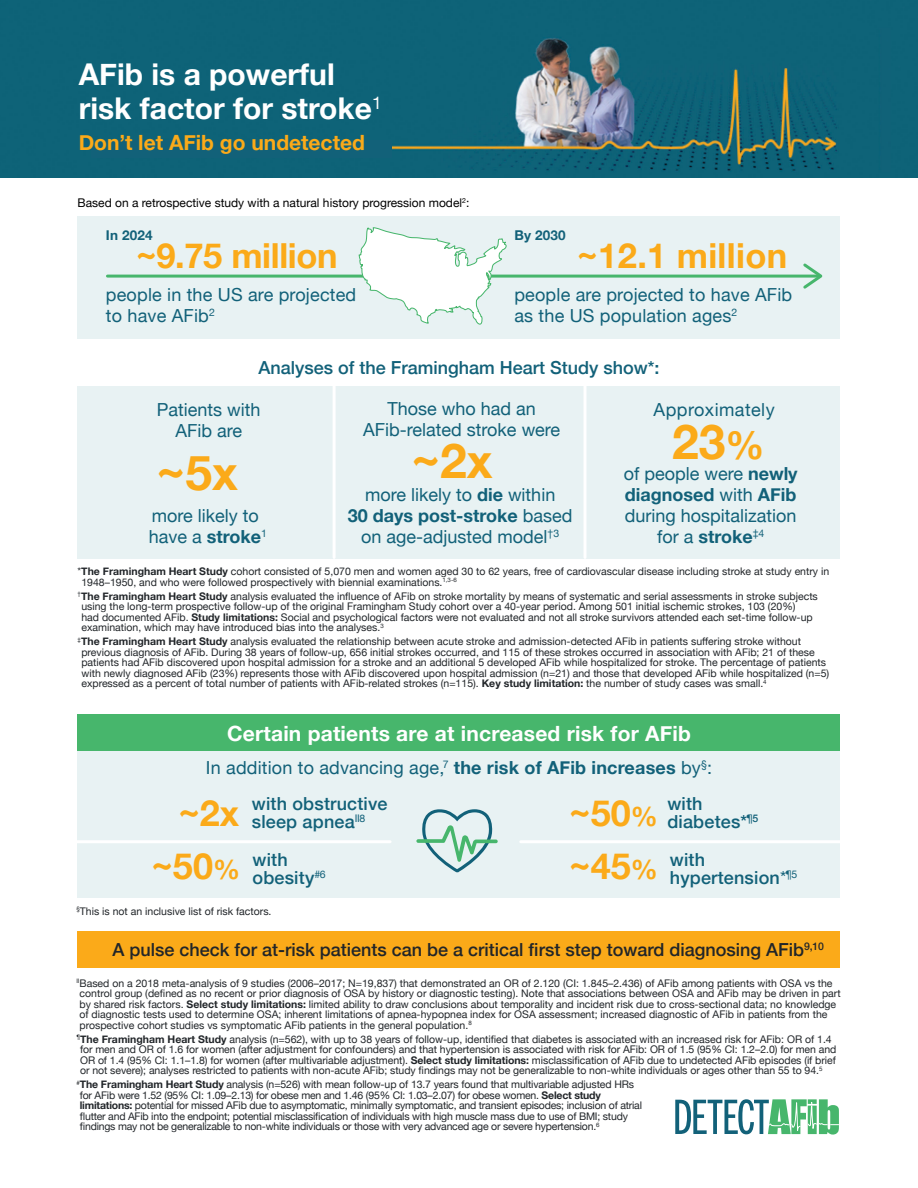
<style>
.page{position:relative;width:918px;height:1188px;background:#fff}
.page>*{position:absolute;margin:0;border:0;box-sizing:border-box;transform-origin:0 0}
.t1{font:700 48px "Helvetica Neue";color:#fbaa19}
.t2{font:700 36px/53.2px "Helvetica Neue";color:#fbaa19}
.t3{font:700 34.5px "Helvetica Neue";color:#fbaa19}
.t4{font:700 30px/34.5px "Helvetica Neue";color:#fff}
.t5{font:700 21px "Helvetica Neue";letter-spacing:.01em;color:#fff}
.t6{font:700 21px "Helvetica Neue";color:#fbaa19}
.t7{font:18px/21px "Helvetica Neue";color:#126179;text-align:center}
.t8{font:500 18px/18px "Helvetica Neue";letter-spacing:.01em;color:#126179}
.t9{font:500 18px "Helvetica Neue";color:#212529}
.t10{font:18px "Helvetica Neue";letter-spacing:.025em;color:#126179}
.t11{font:700 13.5px "Helvetica Neue";letter-spacing:.01em;color:#126179}
.t12{font:12px "Helvetica Neue";color:#000}
.t13{font:10.5px/10.5px "Helvetica Neue";color:#212529}
.t14{font:10.5px/10.5px "Helvetica Neue";letter-spacing:-.02em;color:#212529}
.t15{font:10.5px "Helvetica Neue";color:#126179}
.s1{font-weight:700}
.s2{font-size:39px}
.s3{font-size:27px}
.s4{font-weight:400}
</style>
<div class="page">
<div style="left:78px;top:216px;width:762px;height:122px;background:#e8f2f3"></div>
<img style="left:0;top:0;width:918px;height:177px">
<div style="left:91px;top:141px;width:301px;height:17px;background:#126179"></div>
<svg style="left:675px;top:1099px;width:164px;height:35px"></svg>
<svg style="left:801px;top:263px;width:22px;height:26px"></svg>
<hr style="left:107px;top:275px;width:710px;height:3px;background:#47b66c">
<svg style="left:358px;top:227px;width:150px;height:98px"></svg>
<div style="left:78px;top:386px;width:762px;height:173px;background:#e8f2f3"></div>
<hr style="left:333px;top:383px;width:3px;height:174px;background:#fff">
<hr style="left:584px;top:383px;width:3px;height:174px;background:#fff">
<div style="left:78px;top:932px;width:762px;height:36px;background:#fbaa19"></div>
<div style="left:78px;top:741px;width:762px;height:157px;background:#e8f2f3"></div>
<hr style="left:71px;top:840px;width:319px;height:3px;background:#fff">
<hr style="left:521px;top:840px;width:326px;height:3px;background:#fff">
<svg style="left:416px;top:809px;width:82px;height:63px"></svg>
<div style="left:78px;top:714px;width:762px;height:37px;background:#47b66c"></div>
<h3 class="t4" style="left:79px;top:58px;width:305px">AFib is a powerful risk factor for stroke<sup>1</sup></h3>
<h3 class="t6" style="left:79px;top:126px;width:288px">Don’t let AFib go undetected</h3>
<p class="t12" style="left:78px;top:194px;width:393px">Based on a retrospective study with a natural history progression model<sup>2</sup>:</p>
<p class="t11" style="left:106px;top:225px;width:48px">In 2024</p>
<p class="t11" style="left:514px;top:225px;width:53px">By 2030</p>
<h3 class="t3" style="left:136px;top:229px;width:203px">~9.75 million</h3>
<h3 class="t3" style="left:577px;top:229px;width:211px">~12.1 million</h3>
<h3 class="t7" style="left:106px;top:285px;width:252px;text-align:left">people in the US are projected to have AFib<sup>2</sup></h3>
<h3 class="t7" style="left:514px;top:285px;width:279px;text-align:left">people are projected to have AFib as the US population ages<sup>2</sup></h3>
<h3 class="t8" style="left:258px;top:358px;width:403px">Analyses of the Framingham Heart Study show*:</h3>
<h3 class="t7" style="left:363px;top:399px;width:199px">Those who had an<br>AFib-related stroke were</h3>
<h3 class="t10" style="left:654px;top:397px;width:123px">Approximately</h3>
<h3 class="t7" style="left:624px;top:464px;width:175px">of people were <span class="s1">newly diagnosed</span> with <span class="s1">AFib </span>during hospitalization for a <span class="s1">stroke</span><sup>‡4</sup></h3>
<h3 class="t7" style="left:157px;top:400px;width:105px">Patients with<br>AFib are</h3>
<h1 class="t1" style="left:672px;top:404px;width:94px">23<span class="s2">%</span></h1>
<h1 class="t1" style="left:411px;top:424px;width:83px">~2x</h1>
<h1 class="t1" style="left:157px;top:436px;width:83px">~5x</h1>
<h3 class="t7" style="left:348px;top:485px;width:226px">more likely to <span class="s1">die</span> within<br><span class="s1">30 days post-stroke</span> based on age-adjusted model<sup>†3</sup></h3>
<p class="t13" style="left:81px;top:567px;width:749px;text-indent:-4px">*<span class="s1">The Framingham Heart Study</span> cohort consisted of 5,070 men and women aged 30 to 62 years, free of cardiovascular disease including stroke at study entry in<br>1948–1950, and who were followed prospectively with biennial examinations.<sup>1,3-6</sup></p>
<p class="t13" style="left:81px;top:592px;width:738px;text-indent:-4px"><sup>†</sup><span class="s1">The Framingham Heart Study</span> analysis evaluated the influence of AFib on stroke mortality by means of systematic and serial assessments in stroke subjects using the long-term prospective follow-up of the original Framingham Study cohort over a 40-year period. Among 501 initial ischemic strokes, 103 (20%)<br>had documented AFib. <span class="s1">Study limitations:</span> Social and psychological factors were not evaluated and not all stroke survivors attended each set-time follow-up examination, which may have introduced bias into the analyses.<sup>3</sup></p>
<p class="t13" style="left:81px;top:637px;width:749px;text-indent:-4px"><sup>‡</sup><span class="s1">The Framingham Heart Study</span> analysis evaluated the relationship between acute stroke and admission-detected AFib in patients suffering stroke without previous diagnosis of AFib. During 38 years of follow-up, 656 initial strokes occurred, and 115 of these strokes occurred in association with AFib; 21 of these patients had AFib discovered upon hospital admission for a stroke and an additional 5 developed AFib while hospitalized for stroke. The percentage of patients with newly diagnosed AFib (23%) represents those with AFib discovered upon hospital admission (n=21) and those that developed AFib while hospitalized (n=5) expressed as a percent of total number of patients with AFib-related strokes (n=115). <span class="s1">Key study limitation:</span> the number of study cases was small.<sup>4</sup></p>
<h3 class="t7" style="left:149px;top:506px;width:120px;text-align:left">more likely to have a <span class="s1">stroke</span><sup>1</sup></h3>
<h3 class="t5" style="left:227px;top:717px;width:465px">Certain patients are at increased risk for AFib</h3>
<h3 class="t7" style="left:206px;top:759px;width:508px">In addition to advancing age,<sup>7</sup> <span class="s1">the risk of AFib increases</span> by<sup>§</sup>:</h3>
<h2 class="t2" style="left:178px;top:788px;width:62px">~2x</h2>
<h2 class="t2" style="left:151px;top:841px;width:90px">~50<span class="s3">%</span></h2>
<h3 class="t8" style="left:252px;top:793px;width:137px">with obstructive sleep apnea<sup>II8</sup></h3>
<h3 class="t8" style="left:253px;top:849px;width:75px">with obesity<sup>#6</sup></h3>
<h2 class="t2" style="left:569px;top:788px;width:90px">~50<span class="s3">% </span>~45<span class="s3">%</span></h2>
<h3 class="t8" style="left:667px;top:793px;width:92px">with diabetes*<sup>¶5</sup></h3>
<h3 class="t8" style="left:670px;top:849px;width:118px">with hypertension<span class="s4">*</span></h3>
<p class="t15" style="left:786px;top:866px;width:13px">¶5</p>
<p class="t13" style="left:76px;top:907px;width:197px"><sup>§</sup>This is not an inclusive list of risk factors.</p>
<h3 class="t9" style="left:112px;top:936px;width:713px">A pulse check for at-risk patients can be a critical first step toward diagnosing AFib<sup>9,10</sup></h3>
<p class="t13" style="left:80px;top:978px;width:763px;text-indent:-3px"><sup>II</sup>Based on a 2018 meta-analysis of 9 studies (2006–2017; N=19,837) that demonstrated an OR of 2.120 (CI: 1.845–2.436) of AFib among patients with OSA vs the control group (defined as no recent or prior diagnosis of OSA by history or diagnostic testing). Note that associations between OSA and AFib may be driven in part by shared risk factors. <span class="s1">Select study limitations:</span> limited ability to draw conclusions about temporality and incident risk due to cross-sectional data; no knowledge of diagnostic tests used to determine OSA; inherent limitations of apnea-hypopnea index for OSA assessment; increased diagnostic of AFib in patients from the prospective cohort studies vs symptomatic AFib patients in the general population.<sup>8</sup></p>
<p class="t13" style="left:80px;top:1034px;width:758px;text-indent:-4px"><sup>¶</sup><span class="s1">The Framingham Heart Study</span> analysis (n=562), with up to 38 years of follow-up, identified that diabetes is associated with an increased risk for AFib: OR of 1.4 for men and OR of 1.6 for women (after adjustment for confounders) and that hypertension is associated with risk for AFib: OR of 1.5 (95% CI: 1.2–2.0) for men and OR of 1.4 (95% CI: 1.1–1.8) for women (after multivariable adjustment). <span class="s1">Select study limitations:</span> misclassification of AFib due to undetected AFib episodes (if brief or not severe); analyses restricted to patients with non-acute AFib; study findings may not be generalizable to non-white individuals or ages other than 55 to 94.<sup>5</sup></p>
<p class="t14" style="left:80px;top:1080px;width:564px;text-indent:-3px"><sup>#</sup><span class="s1">The Framingham Heart Study</span> analysis (n=526) with mean follow-up of 13.7 years found that multivariable adjusted HRs for AFib were 1.52 (95% CI: 1.09–2.13) for obese men and 1.46 (95% CI: 1.03–2.07) for obese women. <span class="s1">Select study limitations:</span> potential for missed AFib due to asymptomatic, minimally symptomatic, and transient episodes; inclusion of atrial flutter and AFib into the endpoint; potential misclassification of individuals with high muscle mass due to use of BMI; study findings may not be generalizable to non-white individuals or those with very advanced age or severe hypertension.<sup>6</sup></p>
</div>
